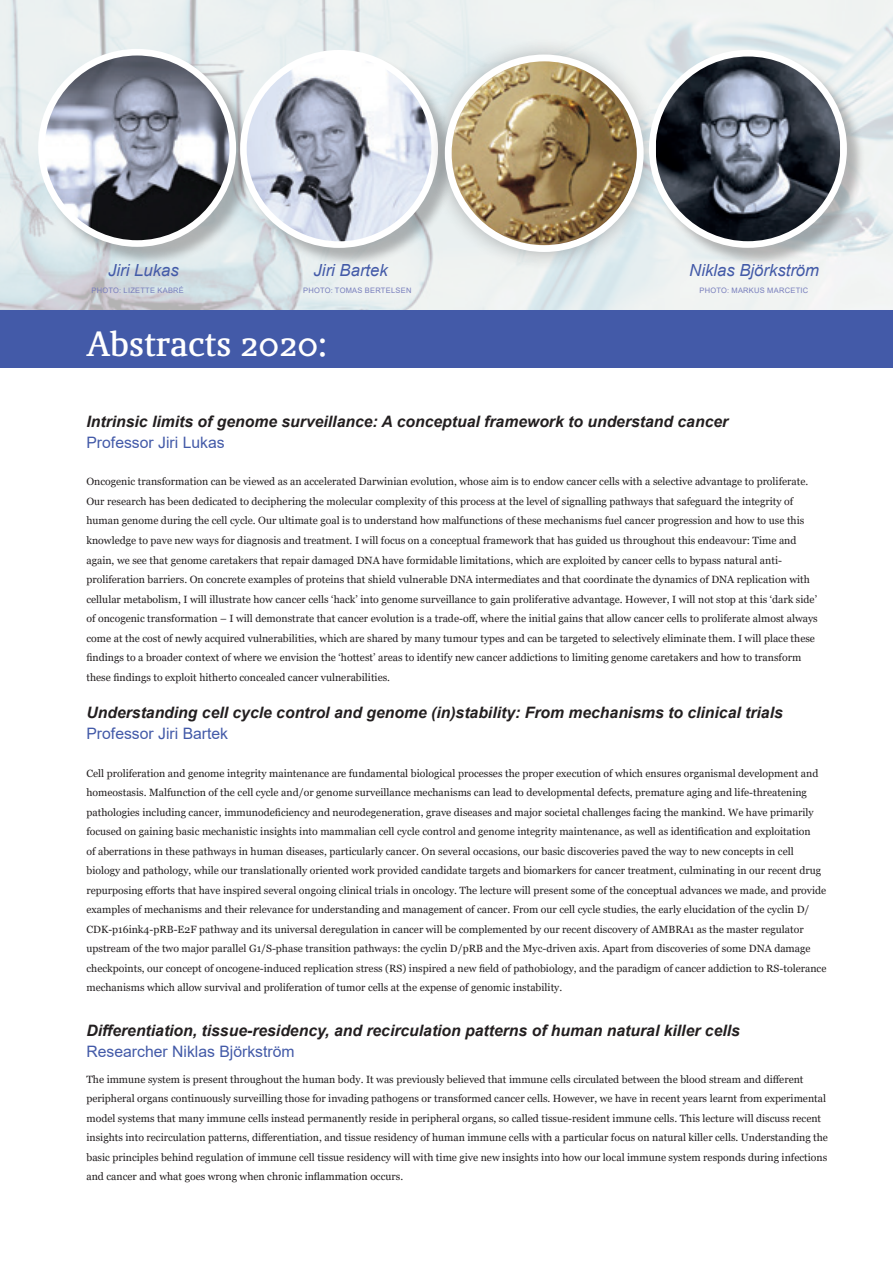
<style>
.page{position:relative;width:893px;height:1263px;background:#fff}
.page>*{position:absolute;margin:0;border:0;box-sizing:border-box;transform-origin:0 0}
.t1{font:700 34.5px "Quaestor";letter-spacing:-.005em;color:#fff;scale:.94 1}
.t2{font:italic 16.65px "Arial";color:#435aa8}
.t3{font:italic 700 15.75px "Arial";color:#231f20}
.t4{font:15.75px "Arial";color:#435aa8}
.t5{font:10.5px/19.5px "Georgia";color:#231f20}
.t6{font:7.5px "Arial";letter-spacing:.035em;color:#777dbc}
</style>
<div class="page">
<img style="left:0;top:0;width:893px;height:310px">
<div style="left:0;top:310px;width:893px;height:58px;background:#435aa8"></div>
<div style="left:40px;top:51px;width:215px;height:215px;background:#231f20;opacity:.3"></div>
<img style="left:41px;top:52px;width:192px;height:192px;border-radius:96px">
<div style="left:38px;top:49px;width:198px;height:198px;border:7px solid #fff;border-radius:50%"></div>
<div style="left:242px;top:52px;width:215px;height:215px;background:#231f20;opacity:.3"></div>
<img style="left:243px;top:53px;width:192px;height:192px;border-radius:96px">
<div style="left:240px;top:50px;width:198px;height:198px;border:7px solid #fff;border-radius:50%"></div>
<div style="left:426px;top:36px;width:236px;height:234px;background:#231f20;opacity:.3"></div>
<img style="left:447px;top:58px;width:191px;height:188px">
<div style="left:445px;top:55px;width:199px;height:197px;border:7px solid #fff;border-radius:50%"></div>
<div style="left:651px;top:52px;width:215px;height:215px;background:#231f20;opacity:.3"></div>
<img style="left:656px;top:54px;width:184px;height:190px">
<div style="left:649px;top:50px;width:198px;height:198px;border:7px solid #fff;border-radius:50%"></div>
<h2 class="t2" style="left:108px;top:259px;width:72px">Jiri Lukas</h2>
<h2 class="t2" style="left:314px;top:260px;width:76px">Jiri Bartek</h2>
<h2 class="t2" style="left:689px;top:260px;width:131px">Niklas Björkström</h2>
<p class="t6" style="left:92px;top:285px;width:94px">PHOTO: LIZETTE KABRÉ</p>
<p class="t6" style="left:303px;top:285px;width:110px">PHOTO: TOMAS BERTELSEN</p>
<p class="t6" style="left:699px;top:285px;width:110px">PHOTO: MARKUS MARCETIC</p>
<h1 class="t1" style="left:86px;top:321px;width:258px">Abstracts 2020:</h1>
<h3 class="t3" style="left:86px;top:411px;width:643px">Intrinsic limits of genome surveillance: A conceptual framework to understand cancer</h3>
<h3 class="t4" style="left:86px;top:432px;width:140px">Professor Jiri Lukas</h3>
<p class="t5" style="left:86px;top:472px;width:733px">Oncogenic transformation can be viewed as an accelerated Darwinian evolution, whose aim is to endow cancer cells with a selective advantage to proliferate.<br>Our research has been dedicated to deciphering the molecular complexity of this process at the level of signalling pathways that safeguard the integrity of human genome during the cell cycle. Our ultimate goal is to understand how malfunctions of these mechanisms fuel cancer progression and how to use this knowledge to pave new ways for diagnosis and treatment. I will focus on a conceptual framework that has guided us throughout this endeavour: Time and again, we see that genome caretakers that repair damaged DNA have formidable limitations, which are exploited by cancer cells to bypass natural anti&shy;proliferation barriers. On concrete examples of proteins that shield vulnerable DNA intermediates and that coordinate the dynamics of DNA replication with cellular metabolism, I will illustrate how cancer cells ‘hack’ into genome surveillance to gain proliferative advantage. However, I will not stop at this ‘dark side’ of oncogenic transformation – I will demonstrate that cancer evolution is a trade-off, where the initial gains that allow cancer cells to proliferate almost always come at the cost of newly acquired vulnerabilities, which are shared by many tumour types and can be targeted to selectively eliminate them. I will place these findings to a broader context of where we envision the ‘hottest’ areas to identify new cancer addictions to limiting genome caretakers and how to transform these findings to exploit hitherto concealed cancer vulnerabilities.</p>
<h3 class="t3" style="left:86px;top:702px;width:698px">Understanding cell cycle control and genome (in)stability: From mechanisms to clinical trials</h3>
<h3 class="t4" style="left:86px;top:723px;width:143px">Professor Jiri Bartek</h3>
<p class="t5" style="left:86px;top:763px;width:741px">Cell proliferation and genome integrity maintenance are fundamental biological processes the proper execution of which ensures organismal development and homeostasis. Malfunction of the cell cycle and/or genome surveillance mechanisms can lead to developmental defects, premature aging and life-threatening pathologies including cancer, immunodeficiency and neurodegeneration, grave diseases and major societal challenges facing the mankind. We have primarily focused on gaining basic mechanistic insights into mammalian cell cycle control and genome integrity maintenance, as well as identification and exploitation<br>of aberrations in these pathways in human diseases, particularly cancer. On several occasions, our basic discoveries paved the way to new concepts in cell biology and pathology, while our translationally oriented work provided candidate targets and biomarkers for cancer treatment, culminating in our recent drug repurposing efforts that have inspired several ongoing clinical trials in oncology. The lecture will present some of the conceptual advances we made, and provide examples of mechanisms and their relevance for understanding and management of cancer. From our cell cycle studies, the early elucidation of the cyclin D/ CDK-p16ink4-pRB-E2F pathway and its universal deregulation in cancer will be complemented by our recent discovery of AMBRA1 as the master regulator upstream of the two major parallel G1/S-phase transition pathways: the cyclin D/pRB and the Myc-driven axis. Apart from discoveries of some DNA damage checkpoints, our concept of oncogene-induced replication stress (RS) inspired a new field of pathobiology, and the paradigm of cancer addiction to RS-tolerance mechanisms which allow survival and proliferation of tumor cells at the expense of genomic instability.</p>
<h3 class="t3" style="left:86px;top:1020px;width:655px">Differentiation, tissue-residency, and recirculation patterns of human natural killer cells</h3>
<h3 class="t4" style="left:86px;top:1041px;width:210px">Researcher Niklas Björkström</h3>
<p class="t5" style="left:86px;top:1069px;width:743px">The immune system is present throughout the human body. It was previously believed that immune cells circulated between the blood stream and different peripheral organs continuously surveilling those for invading pathogens or transformed cancer cells. However, we have in recent years learnt from experimental model systems that many immune cells instead permanently reside in peripheral organs, so called tissue-resident immune cells. This lecture will discuss recent insights into recirculation patterns, differentiation, and tissue residency of human immune cells with a particular focus on natural killer cells. Understanding the basic principles behind regulation of immune cell tissue residency will with time give new insights into how our local immune system responds during infections and cancer and what goes wrong when chronic inflammation occurs.</p>
</div>
